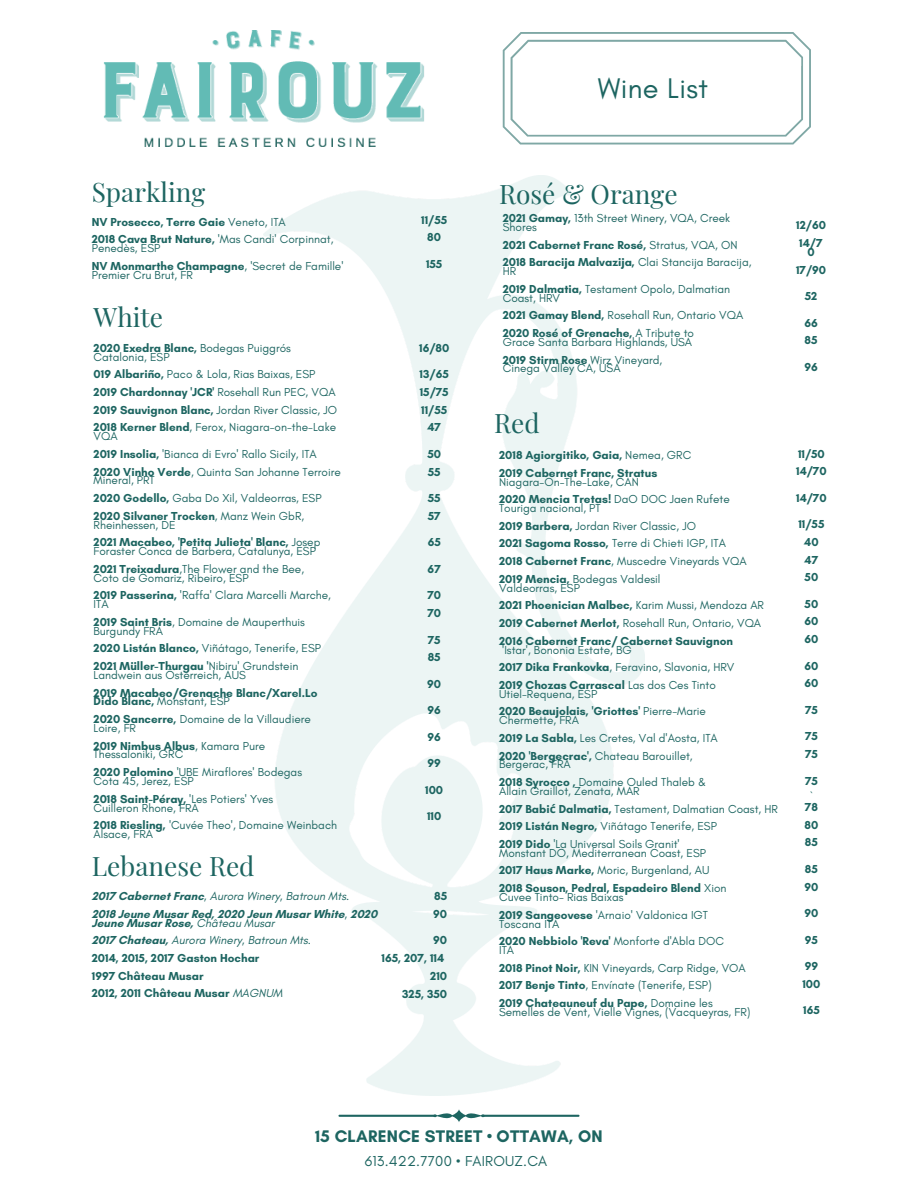
<style>
.page{position:relative;width:918px;height:1188px;background:#fff}
.page>*{position:absolute;margin:0;border:0;box-sizing:border-box;transform-origin:0 0}
.t1{font:28.95px "Glacial Indifference";letter-spacing:.015em;color:#1d6561}
.t2{font:26.25px "Playfair Display";color:#1d6561}
.t3{font:700 17.1px "Glacial Indifference";letter-spacing:.015em;color:#1d6561}
.t4{font:14.7px "Glacial Indifference";letter-spacing:.015em;color:#1d6561}
.t5{font:11.85px/17.7px "Glacial Indifference";color:#1d6561}
.t6{font:700 11.85px/17.7px "Glacial Indifference";color:#1d6561}
.s1{font-weight:700}
.s2{font-weight:400}
.s3{font-family:"Noto Sans";font-weight:700}
.s4{font-weight:400;font-style:italic}
</style>
<div class="page">
<svg style="left:503px;top:32px;width:308px;height:113px"></svg>
<img style="left:103px;top:30px;width:321px;height:117px">
<svg style="left:450px;top:1109px;width:18px;height:14px"></svg>
<svg style="left:466px;top:1113px;width:19px;height:5px"></svg>
<svg style="left:433px;top:1113px;width:19px;height:5px"></svg>
<hr style="left:483px;top:1115px;width:97px;height:2px;background:#1d6561">
<hr style="left:338px;top:1115px;width:97px;height:2px;background:#1d6561">
<h1 class="t1" style="left:598px;top:71px;width:112px">Wine List</h1>
<h2 class="t2" style="left:92px;top:174px;width:115px">Sparkling</h2>
<h2 class="t2" style="left:499px;top:175px;width:180px">Rosé &amp; Orange</h2>
<p class="t5" style="left:503px;top:214px;width:229px;line-height:8.9px"><span class="s1">2021 Gamay,</span> 13th Street Winery, VQA, Creek<br>Shores</p>
<p class="t6" style="left:503px;top:236px;width:250px">2021 Cabernet Franc Rosé, <span class="s2">Stratus, VQA, ON<br></span>2018 Baracija Malvazija, <span class="s2">Clai Stancija Baracija,</span></p>
<p class="t5" style="left:503px;top:262px;width:229px">HR<br><span class="s1">2019 Dalmatia,</span> Testament Opolo, Dalmatian</p>
<p class="t5" style="left:503px;top:289px;width:242px">Coast, HRV<br><span class="s1">2021 Gamay Blend,</span> Rosehall Run, Ontario VQA<br><span class="s1">2020 Rosé of Grenache,</span> A Tribute to</p>
<p class="t5" style="left:503px;top:333px;width:191px">Grace Santa Barbara Highlands, USA<br><span class="s1">2019 Stirm Rose</span> Wirz Vineyard,</p>
<p class="t5" style="left:503px;top:359px;width:119px">Cinega Valley CA, USA</p>
<p class="t6" style="left:421px;top:211px;width:28px;text-align:center">11/55<br>80</p>
<p class="t6" style="left:426px;top:255px;width:18px">155</p>
<p class="t6" style="left:92px;top:213px;width:243px">NV Prosecco, Terre Gaie <span class="s2">Veneto, ITA<br></span>2018 Cava Brut Nature, <span class="s2">'Mas Candi' Corpinnat,</span></p>
<p class="t5" style="left:92px;top:239px;width:253px">Penedès, ESP<br><span class="s1">NV Monmarthe Champagne</span>, 'Secret de Famille'</p>
<p class="t5" style="left:92px;top:266px;width:103px">Premier Cru Brut, FR</p>
<h2 class="t2" style="left:94px;top:298px;width:71px">White</h2>
<p class="t5" style="left:94px;top:343px;width:199px;line-height:8.9px"><span class="s1">2020 Exedra Blanc,</span> Bodegas Puiggrós<br>Catalonia, ESP</p>
<p class="t5" style="left:94px;top:365px;width:245px"><span class="s1">019 Albariño,</span> Paco &amp; Lola, Rias Baixas, ESP <span class="s1">2019 Chardonnay 'JCR'</span> Rosehall Run PEC, VQA <span class="s1">2019 Sauvignon Blanc,</span> Jordan River Classic, JO <span class="s1">2018 Kerner Blend</span>, Ferox, Niagara-on-the-Lake</p>
<p class="t5" style="left:94px;top:427px;width:249px">VQA<br><span class="s1">2019 Insolia,</span> 'Bianca di Evro' Rallo Sicily, ITA<br><span class="s1">2020 Vinho Verde</span>, Quinta San Johanne Terroire</p>
<p class="t5" style="left:94px;top:471px;width:230px">Mineral, PRT<br><span class="s1">2020 Godello,</span> Gaba Do Xil, Valdeorras, ESP<br><span class="s1">2020 Silvaner Trocken</span>, Manz Wein GbR,</p>
<p class="t6" style="left:94px;top:516px;width:228px"><span class="s2">Rheinhessen, DE<br></span>2021 Macabeo, 'Petita Julieta' Blanc, <span class="s2">Josep</span></p>
<p class="t5" style="left:94px;top:542px;width:224px">Foraster Conca de Barbera, Catalunya, ESP<br><span class="s1">2021 Treixadura</span>,The Flower and the Bee,</p>
<p class="t5" style="left:94px;top:569px;width:239px">Coto de Gomariz, Ribeiro, ESP<br><span class="s1">2019 Passerina,</span> 'Raffa' Clara Marcelli Marche,</p>
<p class="t5" style="left:94px;top:595px;width:213px">ITA<br><span class="s1">2019 Saint Bris</span>, Domaine de Mauperthuis</p>
<p class="t5" style="left:94px;top:622px;width:229px">Burgundy FRA<br><span class="s1">2020 Listán Blanco,</span> Viñátago, Tenerife, ESP<br><span class="s1">2021 Müller-Thurgau '</span>Nibiru' Grundstein</p>
<p class="t6" style="left:419px;top:339px;width:32px">16/80</p>
<p class="t6" style="left:420px;top:365px;width:31px;text-align:center">13/65<br>15/75<br>11/55<br>47</p>
<p class="t6" style="left:427px;top:445px;width:15px">50<br>55</p>
<p class="t6" style="left:428px;top:489px;width:14px">55<br>57</p>
<p class="t6" style="left:428px;top:533px;width:15px">65</p>
<p class="t6" style="left:428px;top:560px;width:15px">67</p>
<p class="t6" style="left:427px;top:586px;width:15px">70<br>70</p>
<p class="t6" style="left:428px;top:631px;width:14px">75<br>85</p>
<p class="t6" style="left:427px;top:675px;width:15px">90</p>
<p class="t6" style="left:428px;top:701px;width:15px">96</p>
<p class="t6" style="left:428px;top:728px;width:15px">96</p>
<p class="t6" style="left:428px;top:754px;width:15px">99</p>
<p class="t6" style="left:425px;top:781px;width:20px">100</p>
<p class="t6" style="left:427px;top:807px;width:16px">110</p>
<h2 class="t2" style="left:494px;top:405px;width:47px">Red</h2>
<p class="t6" style="left:499px;top:446px;width:194px">2018 Agiorgitiko, Gaia, <span class="s2">Nemea, GRC<br></span>2019 Cabernet Franc, Stratus</p>
<p class="t5" style="left:499px;top:473px;width:232px">Niagara-On-The-Lake, CAN<br><span class="s1">2020 Mencia Tretas!</span> DaO DOC Jaen Rufete</p>
<p class="t5" style="left:499px;top:499px;width:249px">Touriga nacional, PT<br><span class="s1">2019 Barbera,</span> Jordan River Classic, JO<br><span class="s1">2021 Sagoma Rosso,</span> Terre di Chieti IGP, ITA <span class="s1">2018 Cabernet Franc</span>, Muscedre Vineyards VQA <span class="s1">2019 Mencia,</span> Bodegas Valdesil</p>
<p class="t6" style="left:499px;top:579px;width:266px"><span class="s2">Valdeorras, ESP<br></span>2021 Phoenician Malbec, <span class="s2">Karim Mussi, Mendoza AR </span>2019 Cabernet Merlot, <span class="s2">Rosehall Run, Ontario, VQA </span>2016 Cabernet Franc/ Cabernet Sauvignon</p>
<p class="t5" style="left:499px;top:641px;width:237px">'Istar', Bononia Estate, BG<br><span class="s1">2017 Dika Frankovka</span>, Feravino, Slavonia, HRV<br><span class="s1">2019 Chozas Carrascal</span> Las dos Ces Tinto</p>
<p class="t5" style="left:499px;top:685px;width:208px">Utiel-Requena, ESP<br><span class="s1">2020 Beaujolais, 'Griottes'</span> Pierre-Marie</p>
<p class="t5" style="left:499px;top:711px;width:220px">Chermette, FRA<br><span class="s1">2019 La Sabla,</span> Les Cretes, Val d'Aosta, ITA<br><span class="s1">2020 'Bergecrac',</span> Chateau Barouillet,</p>
<p class="t5" style="left:499px;top:755px;width:209px">Bergerac, FRA<br><span class="s1">2018 Syrocco ,</span> Domaine Ouled Thaleb &amp;</p>
<p class="t5" style="left:499px;top:782px;width:280px">Allain Graillot, Zenata, MAR<br><span class="s1">2017 Babi</span><span class="s3">ć</span> <span class="s1">Dalmatia,</span> Testament, Dalmatian Coast, HR <span class="s1">2019 Listán Negro,</span> Viñátago Tenerife, ESP<br><span class="s1">2019 Dido</span> 'La Universal Soils Granit'</p>
<p class="t5" style="left:499px;top:844px;width:229px">Monstant DO, Mediterranean Coast, ESP<br><span class="s1">2017 Haus Marke,</span> Moric, Burgenland, AU<br><span class="s1">2018 Souson, Pedral, Espadeiro Blend</span> Xion</p>
<p class="t5" style="left:499px;top:888px;width:211px">Cuvee Tinto- Rias Baixas<br><span class="s1">2019 Sangeovese</span> 'Arnaio' Valdonica IGT</p>
<p class="t5" style="left:499px;top:915px;width:226px">Toscana ITA<br><span class="s1">2020 Nebbiolo 'Reva'</span> Monforte d'Abla DOC</p>
<p class="t5" style="left:499px;top:941px;width:248px">ITA<br><span class="s1">2018 Pinot Noir,</span> KIN Vineyards, Carp Ridge, VOA <span class="s1">2017 Benje Tinto</span>, Envínate (Tenerife, ESP)<br><span class="s1">2019 Chateauneuf du Pape,</span> Domaine les</p>
<p class="t5" style="left:499px;top:1003px;width:253px">Semelles de Vent, Vielle Vignes, (Vacqueyras, FR)</p>
<p class="t5" style="left:94px;top:666px;width:154px">Landwein aus Österreich, AUS</p>
<p class="t6" style="left:94px;top:688px;width:225px;line-height:8.9px">2019 Macabeo/Grenache Blanc/Xarel.Lo<br>Dido Blanc, <span class="s2">Monstant, ESP</span></p>
<p class="t5" style="left:94px;top:715px;width:219px;line-height:8.9px"><span class="s1">2020 Sancerre,</span> Domaine de la Villaudiere<br>Loire, FR</p>
<p class="t5" style="left:94px;top:741px;width:173px;line-height:8.9px"><span class="s1">2019 Nimbus Albus</span>, Kamara Pure<br>Thessaloniki, GRC</p>
<p class="t5" style="left:94px;top:768px;width:210px;line-height:8.9px"><span class="s1">2020 Palomino</span> 'UBE Miraflores' Bodegas<br>Cota 45, Jerez, ESP</p>
<p class="t5" style="left:94px;top:794px;width:181px;line-height:8.9px"><span class="s1">2018 Saint-Péray,</span> 'Les Potiers' Yves<br>Cuilleron Rhone, FRA</p>
<p class="t5" style="left:94px;top:821px;width:245px;line-height:8.9px"><span class="s1">2018 Riesling,</span> 'Cuvée Theo', Domaine Weinbach<br>Alsace, FRA</p>
<h2 class="t2" style="left:92px;top:848px;width:164px">Lebanese Red</h2>
<p class="t6" style="left:92px;top:887px;width:287px">2017 Cabernet Franc<span class="s4">, Aurora Winery, Batroun Mts.<br></span>2018 Jeune Musar Red, 2020 Jeun Musar White<span class="s4">,</span> 2020</p>
<p class="t6" style="left:92px;top:914px;width:221px">Jeune Musar Rose, <span class="s4">Château Musar<br></span>2017 Chateau, <span class="s4">Aurora Winery, Batroun Mts.<br></span>2014, 2015, 2017 Gaston Hochar<br>1997 Château Musar<br>2012, 2011 Château Musar <span class="s4">MAGNUM</span></p>
<p class="t6" style="left:433px;top:887px;width:16px">85<br>90</p>
<p class="t6" style="left:382px;top:931px;width:67px;text-align:right">90<br>165, 207, 114<br>210<br>325, 350</p>
<p class="t6" style="left:796px;top:216px;width:31px">12/60<br>14/7</p>
<p class="t6" style="left:796px;top:243px;width:32px;text-align:center">0<br>17/90</p>
<p class="t6" style="left:805px;top:287px;width:14px">52</p>
<p class="t6" style="left:804px;top:314px;width:15px">66<br>85</p>
<p class="t6" style="left:804px;top:358px;width:15px">96</p>
<p class="t6" style="left:796px;top:445px;width:32px">11/50<br>14/70</p>
<p class="t6" style="left:796px;top:489px;width:32px">14/70</p>
<p class="t6" style="left:798px;top:515px;width:28px;text-align:center">11/55<br>40<br>47<br>50</p>
<p class="t6" style="left:804px;top:595px;width:15px;text-align:justify">50<br>60<br>60</p>
<p class="t6" style="left:804px;top:657px;width:15px">60<br>60</p>
<p class="t6" style="left:805px;top:701px;width:14px">75</p>
<p class="t6" style="left:805px;top:727px;width:14px">75<br>75</p>
<p class="t6" style="left:805px;top:772px;width:14px">75</p>
<p class="t5" style="left:810px;top:789px;width:4px">`</p>
<p class="t6" style="left:805px;top:798px;width:15px;text-align:justify">78<br>80<br>85</p>
<p class="t6" style="left:804px;top:860px;width:15px">85<br>90</p>
<p class="t6" style="left:804px;top:904px;width:15px">90</p>
<p class="t6" style="left:805px;top:931px;width:15px">95</p>
<p class="t6" style="left:802px;top:957px;width:20px">99<br>100</p>
<p class="t6" style="left:803px;top:1001px;width:18px">165</p>
<h3 class="t3" style="left:315px;top:1126px;width:289px">15 CLARENCE STREET • OTTAWA, ON</h3>
<p class="t4" style="left:365px;top:1152px;width:184px">613.422.7700 • FAIROUZ.CA</p>
</div>
